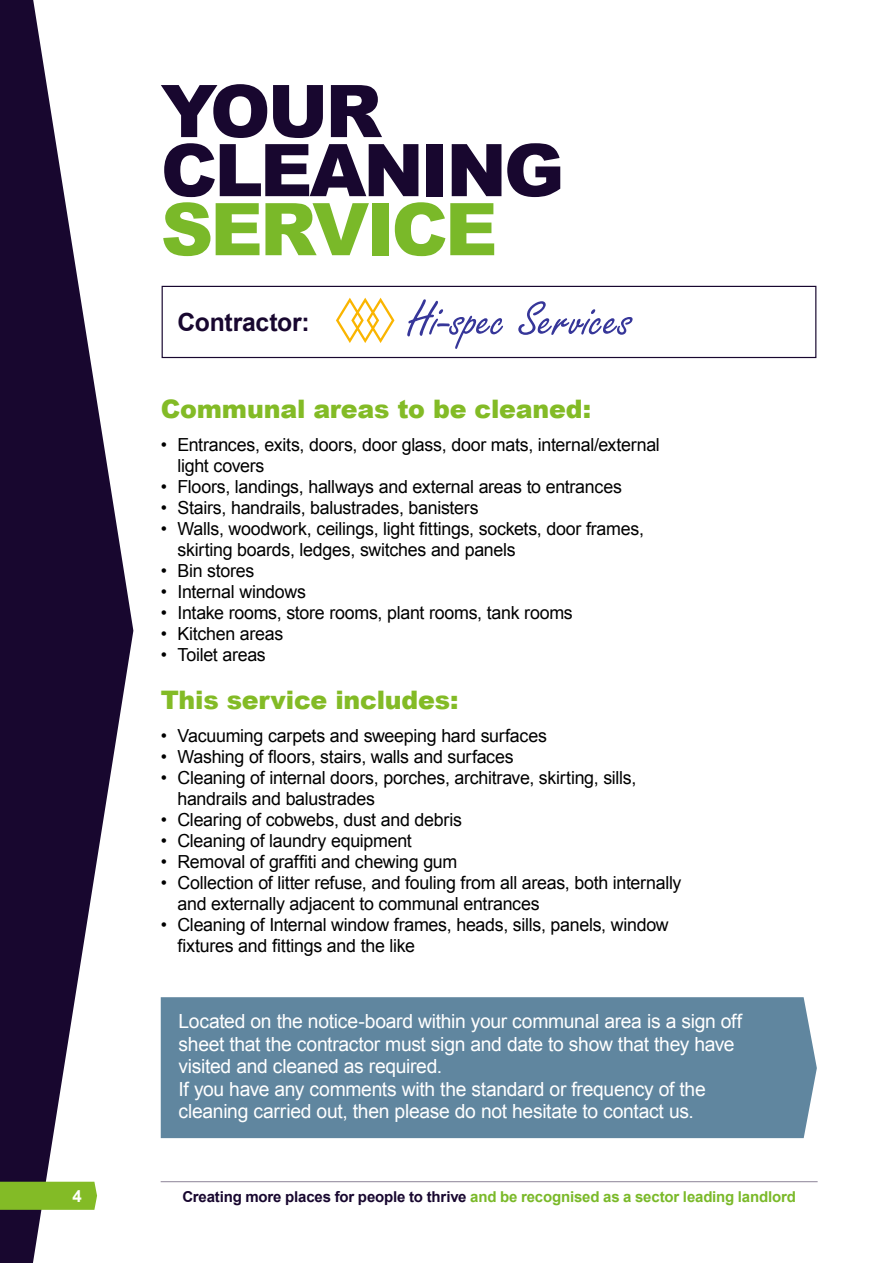
<style>
.page{position:relative;width:893px;height:1263px;background:#fff}
.page>*{position:absolute;margin:0;border:0;box-sizing:border-box;transform-origin:0 0}
.t1{font:900 72.75px/59.1px "Arial";letter-spacing:-.04em;color:#18072f}
.t2{font:900 72.75px "Arial";letter-spacing:-.04em;color:#7ab929}
.t3{font:900 25.5px "Arial";letter-spacing:-.01em;color:#83bb26}
.t4{font:700 25.05px "Arial";letter-spacing:-.01em;color:#18072f}
.t5{font:19.5px/22.5px "Arial";letter-spacing:-.015em;color:#fff}
.t6{font:18px/21px "Arial";letter-spacing:-.015em;color:#000}
.t7{font:700 16.8px "Arial";color:#fff}
.t8{font:700 15px "Arial";letter-spacing:-.01em;color:#7ab929}
.s1{color:#18072f}
</style>
<div class="page">
<div style="left:162px;top:286px;width:654px;height:72px;border:1px solid #18072f"></div>
<div style="left:161px;top:997px;width:656px;height:141px;background:#60869f"></div>
<svg style="left:0;top:0;width:133px;height:1263px;fill:#18072f"></svg>
<div style="left:0;top:1182px;width:97px;height:28px;background:#83bb26"></div>
<hr style="left:161px;top:1181px;width:657px;height:1px;background:#18072f">
<svg style="left:407px;top:299px;width:96px;height:50px"></svg>
<svg style="left:518px;top:301px;width:115px;height:34px"></svg>
<svg style="left:336px;top:298px;width:58px;height:45px"></svg>
<h1 class="t1" style="left:161px;top:79px;width:405px">YOUR<br>CLEANING</h1>
<h1 class="t2" style="left:161px;top:176px;width:338px">SERVICE</h1>
<h3 class="t4" style="left:178px;top:306px;width:134px">Contractor:</h3>
<h2 class="t3" style="left:161px;top:391px;width:432px">Communal areas to be cleaned:</h2>
<p class="t6" style="left:177px;top:435px;width:484px;text-indent:-17px">• Entrances, exits, doors, door glass, door mats, internal/external light covers</p>
<p class="t6" style="left:161px;top:477px;width:463px">• Floors, landings, hallways and external areas to entrances</p>
<p class="t6" style="left:161px;top:498px;width:319px">• Stairs, handrails, balustrades, banisters</p>
<p class="t6" style="left:177px;top:519px;width:468px;text-indent:-17px">• Walls, woodwork, ceilings, light fittings, sockets, door frames, skirting boards, ledges, switches and panels</p>
<p class="t6" style="left:161px;top:561px;width:95px">• Bin stores</p>
<p class="t6" style="left:161px;top:582px;width:147px">• Internal windows</p>
<p class="t6" style="left:161px;top:603px;width:414px">• Intake rooms, store rooms, plant rooms, tank rooms</p>
<p class="t6" style="left:161px;top:624px;width:124px">• Kitchen areas</p>
<p class="t6" style="left:161px;top:645px;width:107px">• Toilet areas</p>
<h2 class="t3" style="left:161px;top:681px;width:299px">This service includes:</h2>
<p class="t6" style="left:161px;top:725px;width:388px">• Vacuuming carpets and sweeping hard surfaces</p>
<p class="t6" style="left:161px;top:746px;width:355px">• Washing of floors, stairs, walls and surfaces</p>
<p class="t6" style="left:177px;top:767px;width:460px;text-indent:-17px">• Cleaning of internal doors, porches, architrave, skirting, sills, handrails and balustrades</p>
<p class="t6" style="left:161px;top:809px;width:303px">• Clearing of cobwebs, dust and debris</p>
<p class="t6" style="left:161px;top:830px;width:253px">• Cleaning of laundry equipment</p>
<p class="t6" style="left:161px;top:851px;width:298px">• Removal of graffiti and chewing gum</p>
<p class="t6" style="left:177px;top:872px;width:506px;text-indent:-17px">• Collection of litter refuse, and fouling from all areas, both internally and externally adjacent to communal entrances</p>
<p class="t6" style="left:177px;top:914px;width:493px;text-indent:-17px">• Cleaning of Internal window frames, heads, sills, panels, window fixtures and fittings and the like</p>
<p class="t5" style="left:179px;top:1010px;width:565px">Located on the notice-board within your communal area is a sign off sheet that the contractor must sign and date to show that they have visited and cleaned as required.<br>If you have any comments with the standard or frequency of the cleaning carried out, then please do not hesitate to contact us.</p>
<p class="t7" style="left:73px;top:1185px;width:11px">4</p>
<p class="t8" style="left:182px;top:1186px;width:615px"><span class="s1">Creating more places for people to thrive</span> and be recognised as a sector leading landlord</p>
</div>
